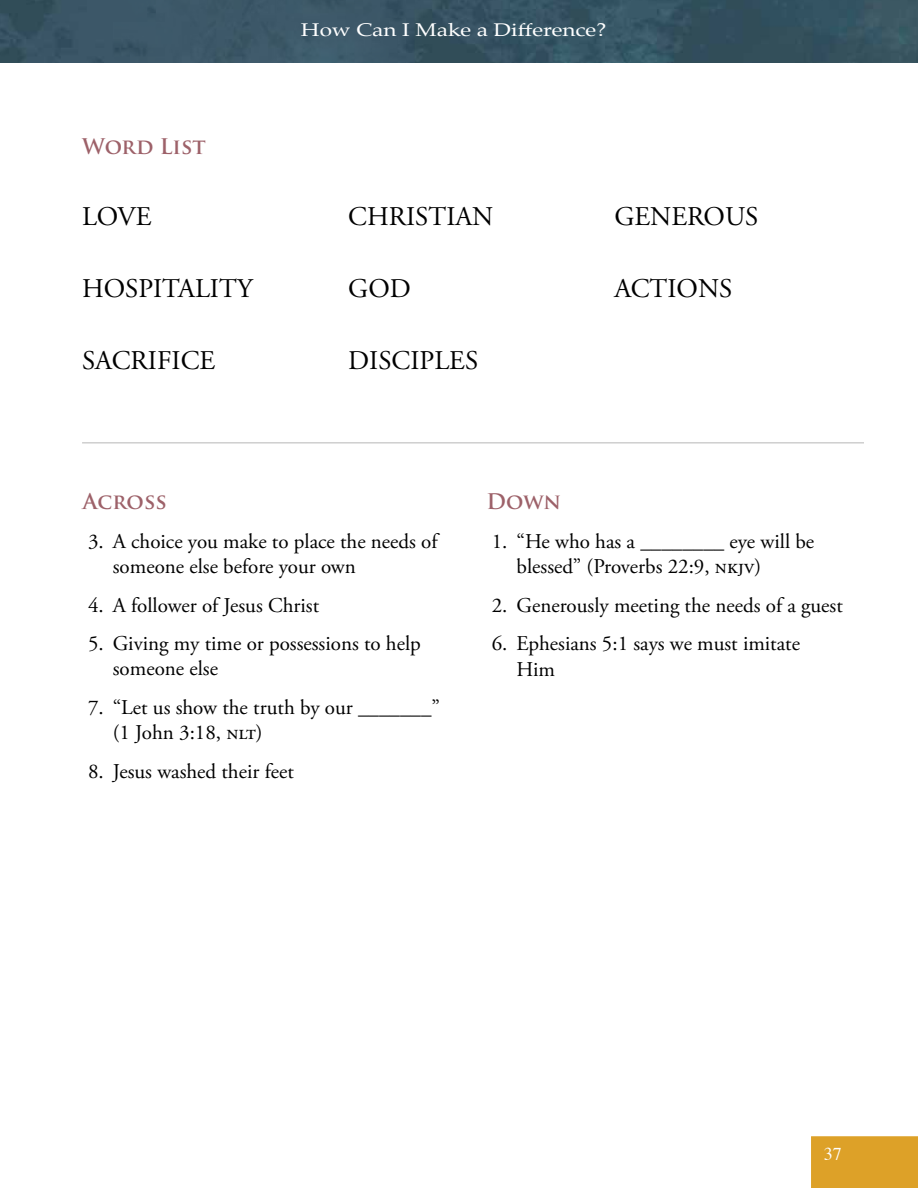
<style>
.page{position:relative;width:918px;height:1188px;background:#fff}
.page>*{position:absolute;margin:0;border:0;box-sizing:border-box;transform-origin:0 0}
.t1{font:27px "Adobe Garamond Pro";color:#000}
.t2{font:21px/25.2px "Adobe Garamond Pro";color:#000}
.t3{font:700 21px "Trajan Pro";color:#9d6169}
.t4{font:18px "Palatino";color:#fff;scale:1.25 1}
.t5{font:18px "Times";color:#fff}
</style>
<div class="page">
<img style="left:440px;top:0;width:478px;height:63px">
<img style="left:0;top:0;width:440px;height:63px">
<div style="left:811px;top:1136px;width:107px;height:52px;background:#dda128"></div>
<hr style="left:82px;top:442px;width:782px;height:2px;background:#000">
<p class="t4" style="left:301px;top:15px;width:246px">How Can I Make a Difference?</p>
<p class="t3" style="left:82px;top:133px;width:125px">Word List</p>
<p class="t1" style="left:82px;top:200px;width:71px">LOVE</p>
<p class="t1" style="left:348px;top:200px;width:147px">CHRISTIAN</p>
<p class="t1" style="left:614px;top:200px;width:146px">GENEROUS</p>
<p class="t1" style="left:82px;top:272px;width:172px">HOSPITALITY</p>
<p class="t1" style="left:348px;top:272px;width:64px">GOD</p>
<p class="t1" style="left:614px;top:272px;width:120px">ACTIONS</p>
<p class="t1" style="left:82px;top:344px;width:135px">SACRIFICE</p>
<p class="t1" style="left:348px;top:344px;width:132px">DISCIPLES</p>
<p class="t3" style="left:83px;top:488px;width:85px">Across</p>
<p class="t2" style="left:113px;top:529px;width:326px;text-indent:-25px">3. A choice you make to place the needs of someone else before your own</p>
<p class="t2" style="left:88px;top:593px;width:233px">4. A follower of Jesus Christ</p>
<p class="t2" style="left:113px;top:632px;width:310px;text-indent:-25px">5. Giving my time or possessions to help someone else</p>
<p class="t2" style="left:113px;top:696px;width:329px;text-indent:-25px">7. “Let us show the truth by our _______” (1 John 3:18, nlt)</p>
<p class="t2" style="left:88px;top:760px;width:207px">8. Jesus washed their feet</p>
<p class="t3" style="left:487px;top:488px;width:76px">Down</p>
<p class="t2" style="left:517px;top:529px;width:299px;text-indent:-25px">1. “He who has a ________ eye will be blessed” (Proverbs 22:9, nkjv)</p>
<p class="t2" style="left:492px;top:593px;width:352px">2. Generously meeting the needs of a guest</p>
<p class="t2" style="left:517px;top:632px;width:285px;text-indent:-25px">6. Ephesians 5:1 says we must imitate<br>Him</p>
<p class="t5" style="left:824px;top:1137px;width:19px">37</p>
</div>
